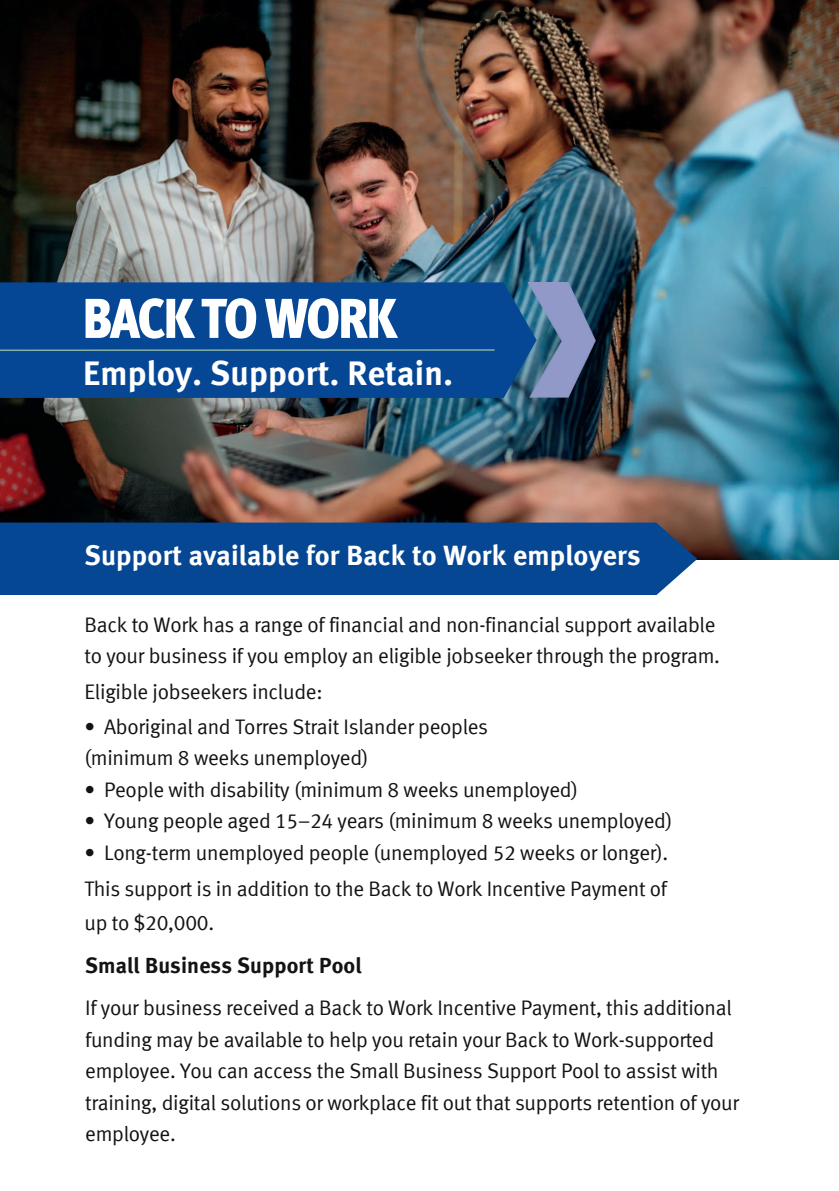
<style>
.page{position:relative;width:839px;height:1191px;background:#fff}
.page>*{position:absolute;margin:0;border:0;box-sizing:border-box;transform-origin:0 0}
.t1{font:900 condensed 56px "Meta OT";letter-spacing:-.04em;color:#fff}
.t2{font:34.2px "Meta Bold LF";letter-spacing:.005em;color:#fff}
.t3{font:28px "Meta Bold LF";letter-spacing:.005em;color:#fff}
.t4{font:22px "Meta Bold LF";letter-spacing:.005em;color:#131313}
.t5{font:21px/31.6px "Meta Normal LF";letter-spacing:-.015em;color:#131313}
</style>
<div class="page">
<img style="left:0;top:0;width:838px;height:559px">
<img style="left:0;top:282px;width:596px;height:116px">
<div style="left:0;top:294px;width:499px;height:61px;background:#064795"></div>
<div style="left:53px;top:355px;width:446px;height:33px;background:#064795"></div>
<hr style="left:0;top:349px;width:494px;height:2px;background:#84b1a6">
<div style="left:0;top:523px;width:697px;height:72px;background:#064794"></div>
<h2 class="t1" style="left:82px;top:295px;width:316px">BACK TO WORK</h2>
<h1 class="t2" style="left:83px;top:359px;width:371px">Employ. Support. Retain.</h1>
<p class="t3" style="left:84px;top:544px;width:557px">Support available for Back to Work employers</p>
<h3 class="t5" style="left:84px;top:608px;width:637px">Back to Work has a range of financial and non-financial support available to your business if you employ an eligible jobseeker through the program.</h3>
<p class="t5" style="left:84px;top:676px;width:239px">Eligible jobseekers include:</p>
<p class="t5" style="left:84px;top:710px;width:405px">• Aboriginal and Torres Strait Islander peoples</p>
<p class="t5" style="left:84px;top:742px;width:285px">(minimum 8 weeks unemployed)</p>
<p class="t5" style="left:84px;top:773px;width:495px">• People with disability (minimum 8 weeks unemployed)</p>
<p class="t5" style="left:84px;top:805px;width:589px">• Young people aged 15–24 years (minimum 8 weeks unemployed)</p>
<p class="t5" style="left:84px;top:836px;width:585px">• Long-term unemployed people (unemployed 52 weeks or longer).</p>
<p class="t5" style="left:84px;top:872px;width:584px">This support is in addition to the Back to Work Incentive Payment of</p>
<p class="t5" style="left:84px;top:907px;width:131px">up to $20,000.</p>
<h4 class="t4" style="left:85px;top:952px;width:278px">Small Business Support Pool</h4>
<p class="t5" style="left:85px;top:992px;width:655px">If your business received a Back to Work Incentive Payment, this additional funding may be available to help you retain your Back to Work-supported employee. You can access the Small Business Support Pool to assist with training, digital solutions or workplace fit out that supports retention of your employee.</p>
</div>
